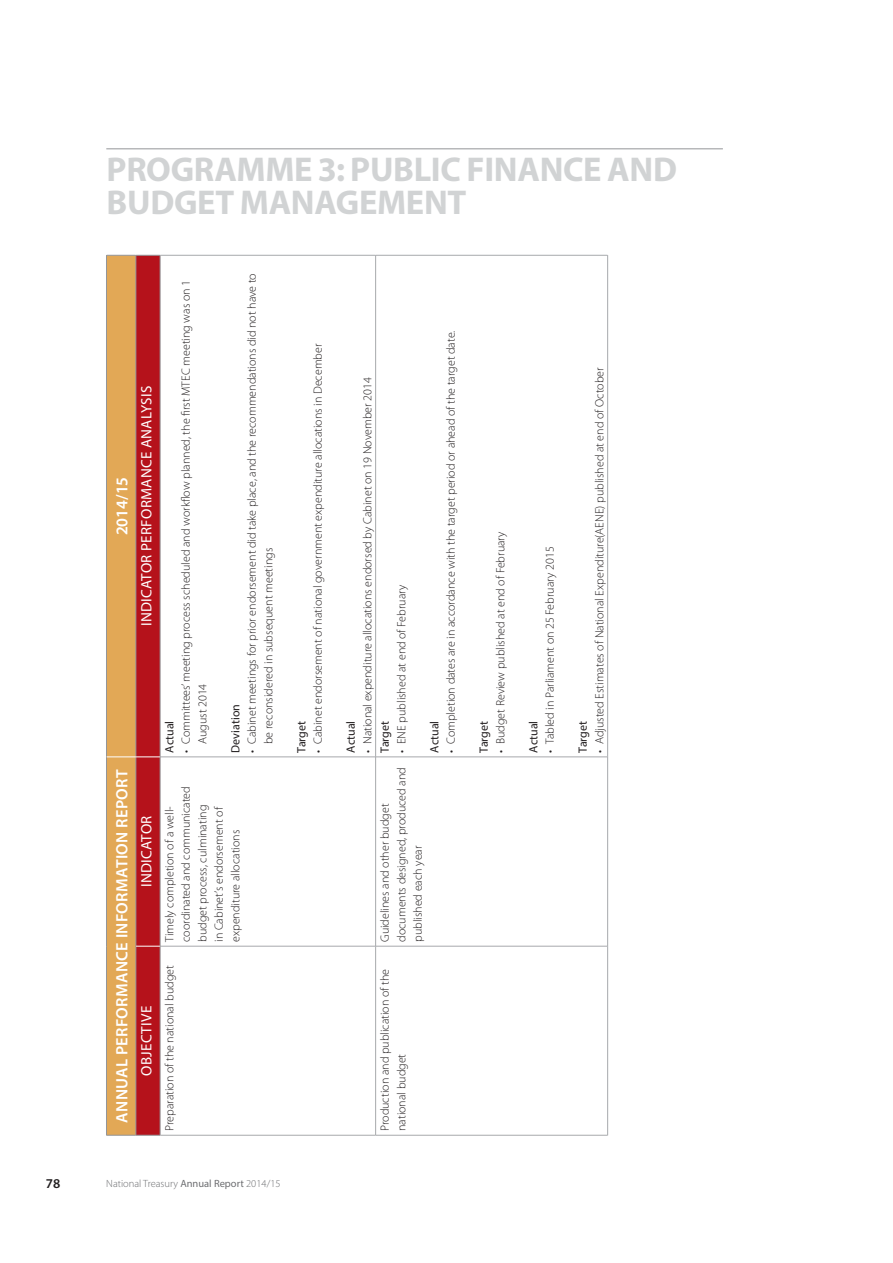
<style>
.page{position:relative;width:893px;height:1263px;background:#fff}
.page>*{position:absolute;margin:0;border:0;box-sizing:border-box;transform-origin:0 0}
.t1{font:700 34.5px/33px "Myriad Pro";letter-spacing:-.01em;color:#d1d3d4}
.t2{font:600 16.5px "Myriad Pro";letter-spacing:.02em;color:#fff}
.t3{font:15px "Myriad Pro";letter-spacing:.02em;color:#fff}
.t4{font:600 13.5px "Myriad Pro";color:#231f20}
.t5{font:300 12px/16.5px "Myriad Pro";color:#231f20}
.t6{font:12px "Myriad Pro";color:#231f20}
.t7{font:300 10.5px "Myriad Pro";color:#6d6e71}
.s1{font-weight:400}
</style>
<div class="page">
<hr style="left:106px;top:148px;width:617px;height:1px;background:#939598">
<hr style="left:160px;top:946px;width:215px;height:1px;background:#a7a9ac">
<hr style="left:160px;top:757px;width:215px;height:1px;background:#a7a9ac">
<hr style="left:375px;top:946px;width:1px;height:189px;background:#a7a9ac">
<hr style="left:375px;top:757px;width:1px;height:189px;background:#a7a9ac">
<hr style="left:376px;top:946px;width:231px;height:1px;background:#a7a9ac">
<hr style="left:375px;top:255px;width:1px;height:502px;background:#a7a9ac">
<hr style="left:376px;top:757px;width:231px;height:1px;background:#a7a9ac">
<hr style="left:607px;top:946px;width:1px;height:189px;background:#a7a9ac">
<hr style="left:607px;top:757px;width:1px;height:189px;background:#a7a9ac">
<hr style="left:607px;top:255px;width:1px;height:502px;background:#a7a9ac">
<hr style="left:160px;top:946px;width:1px;height:189px;background:#939598">
<hr style="left:160px;top:757px;width:1px;height:189px;background:#939598">
<hr style="left:160px;top:255px;width:1px;height:502px;background:#939598">
<hr style="left:160px;top:1135px;width:215px;height:1px;background:#a7a9ac">
<hr style="left:160px;top:255px;width:215px;height:1px;background:#a7a9ac">
<hr style="left:376px;top:1135px;width:231px;height:1px;background:#a7a9ac">
<hr style="left:376px;top:255px;width:231px;height:1px;background:#a7a9ac">
<svg style="left:106px;top:255px;width:54px;height:881px;background:#cb6640"></svg>
<h1 class="t1" style="left:107px;top:152px;width:572px">PROGRAMME 3: PUBLIC FINANCE AND<br>BUDGET MANAGEMENT</h1>
<h2 class="t2" style="left:111px;top:535px;width:60px;rotate:-90deg">2014/15</h2>
<p class="t3" style="left:137px;top:626px;width:242px;rotate:-90deg">INDICATOR PERFORMANCE ANALYSIS</p>
<h2 class="t2" style="left:111px;top:1123px;width:355px;rotate:-90deg">ANNUAL PERFORMANCE INFORMATION REPORT</h2>
<p class="t3" style="left:137px;top:887px;width:73px;rotate:-90deg">INDICATOR</p>
<p class="t3" style="left:137px;top:1075px;width:71px;rotate:-90deg">OBJECTIVE</p>
<p class="t5" style="left:178px;top:744px;width:465px;text-indent:-9px;rotate:-90deg">• Committees’ meeting process scheduled and workflow planned, the first MTEC meeting was on 1<br>August 2014</p>
<p class="t6" style="left:162px;top:753px;width:33px;rotate:-90deg">Actual</p>
<p class="t5" style="left:244px;top:744px;width:472px;text-indent:-9px;rotate:-90deg">• Cabinet meetings for prior endorsement did take place, and the recommendations did not have to be reconsidered in subsequent meetings</p>
<p class="t6" style="left:228px;top:753px;width:50px;rotate:-90deg">Deviation</p>
<p class="t5" style="left:161px;top:942px;width:157px;rotate:-90deg">Timely completion of a well&shy;coordinated and communicated budget process, culminating<br>in Cabinet’s endorsement of expenditure allocations</p>
<p class="t5" style="left:161px;top:1131px;width:167px;rotate:-90deg">Preparation of the national budget</p>
<p class="t5" style="left:310px;top:753px;width:410px;rotate:-90deg">• Cabinet endorsement of national government expenditure allocations in December</p>
<p class="t6" style="left:294px;top:753px;width:33px;rotate:-90deg">Target</p>
<p class="t4" style="left:46px;top:1175px;width:16px">78</p>
<p class="t7" style="left:106px;top:1177px;width:176px">National Treasury <span class="s1">Annual Report</span> 2014/15</p>
<p class="t5" style="left:359px;top:753px;width:377px;rotate:-90deg">• National expenditure allocations endorsed by Cabinet on 19 November 2014</p>
<p class="t5" style="left:393px;top:753px;width:169px;rotate:-90deg">• ENE published at end of February</p>
<p class="t6" style="left:377px;top:753px;width:33px;rotate:-90deg">Target</p>
<p class="t6" style="left:343px;top:753px;width:33px;rotate:-90deg">Actual</p>
<p class="t5" style="left:443px;top:753px;width:423px;rotate:-90deg">• Completion dates are in accordance with the target period or ahead of the target date.</p>
<p class="t6" style="left:427px;top:753px;width:33px;rotate:-90deg">Actual</p>
<p class="t5" style="left:377px;top:942px;width:176px;rotate:-90deg">Guidelines and other budget documents designed, produced and published each year</p>
<p class="t5" style="left:377px;top:1131px;width:163px;rotate:-90deg">Production and publication of the national budget</p>
<p class="t5" style="left:492px;top:753px;width:223px;rotate:-90deg">• Budget Review published at end of February</p>
<p class="t6" style="left:476px;top:753px;width:33px;rotate:-90deg">Target</p>
<p class="t5" style="left:542px;top:753px;width:208px;rotate:-90deg">• Tabled in Parliament on 25 February 2015</p>
<p class="t6" style="left:526px;top:753px;width:33px;rotate:-90deg">Actual</p>
<p class="t5" style="left:591px;top:753px;width:387px;rotate:-90deg">• Adjusted Estimates of National Expenditure(AENE) published at end of October</p>
<p class="t6" style="left:575px;top:753px;width:33px;rotate:-90deg">Target</p>
</div>
